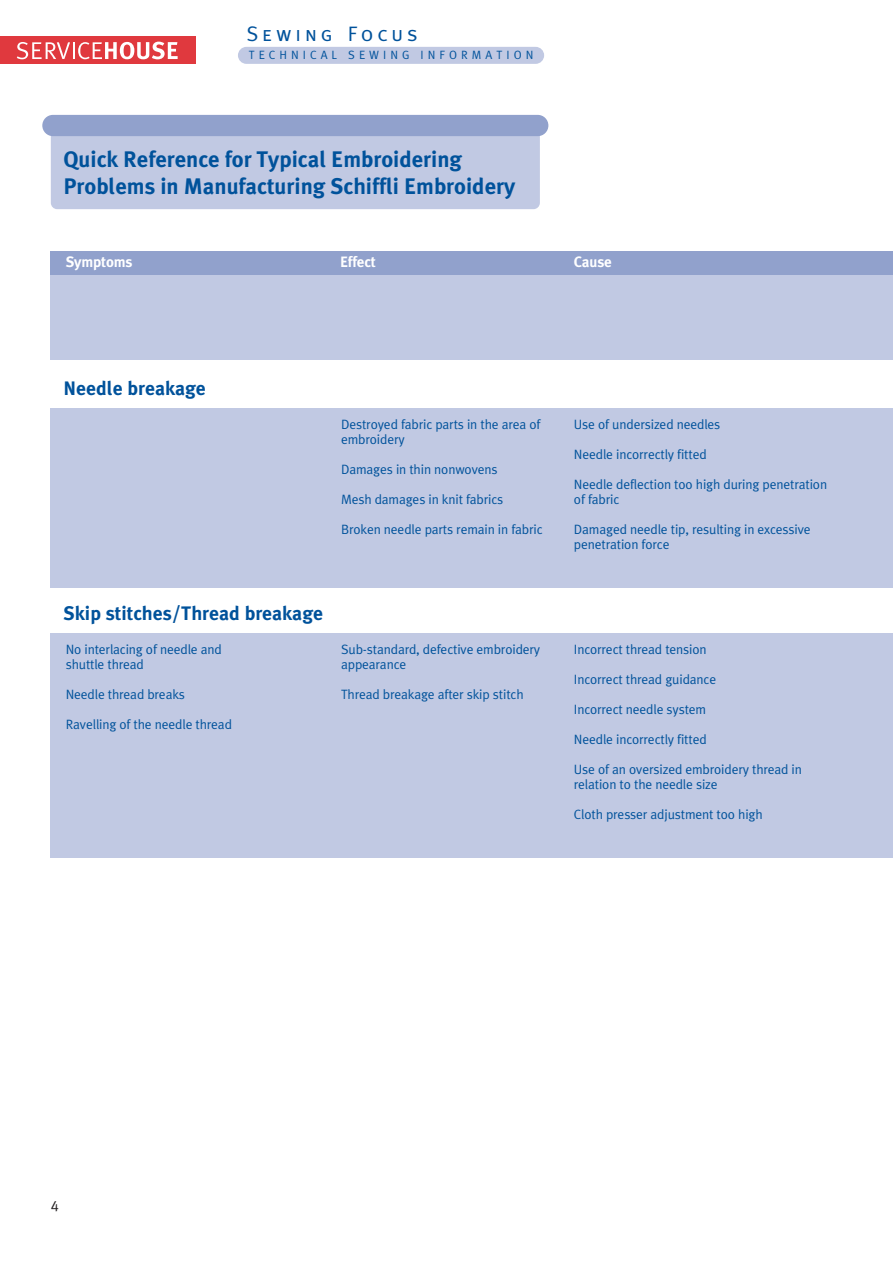
<style>
.page{position:relative;width:893px;height:1263px;background:#fff}
.page>*{position:absolute;margin:0;border:0;box-sizing:border-box;transform-origin:0 0}
.t1{font:700 22.5px/27px "Schmetz";color:#00529b}
.t2{font:21px "Meta Caps";letter-spacing:.185em;color:#00529b}
.t3{font:700 19.5px "Schmetz";color:#00529b}
.t4{font:700 15px "Schmetz";letter-spacing:-.01em;color:#fff}
.t5{font:15px "Schmetz Normal";color:#231f20}
.t6{font:13.5px/15px "Schmetz Normal";letter-spacing:-.01em;color:#00529b}
.t7{font:12px "Schmetz Normal";letter-spacing:.335em;color:#00529b}
</style>
<div class="page">
<div style="left:0;top:36px;width:195px;height:28px;background:#e0393e"></div>
<svg style="left:17px;top:42px;width:161px;height:17px"></svg>
<div style="left:238px;top:47px;width:306px;height:17px;background:#c1c9e3;border-radius:9px"></div>
<div style="left:51px;top:408px;width:842px;height:179px;background:#c1c9e3"></div>
<div style="left:51px;top:633px;width:842px;height:224px;background:#c1c9e3"></div>
<div style="left:51px;top:126px;width:489px;height:83px;background:#c1c9e3;border-radius:6px"></div>
<div style="left:42px;top:115px;width:506px;height:21px;background:#91a1cc;border-radius:11px"></div>
<div style="left:51px;top:274px;width:842px;height:86px;background:#c1c9e3"></div>
<div style="left:51px;top:251px;width:842px;height:23px;background:#91a1cc"></div>
<h2 class="t2" style="left:247px;top:22px;width:172px">Sewing Focus</h2>
<p class="t7" style="left:249px;top:51px;width:286px">TECHNICAL SEWING INFORMATION</p>
<h1 class="t1" style="left:64px;top:147px;width:453px">Quick Reference for Typical Embroidering<br>Problems in Manufacturing Schiffli Embroidery</h1>
<p class="t4" style="left:66px;top:256px;width:68px">Symptoms</p>
<p class="t4" style="left:340px;top:256px;width:37px">Effect</p>
<p class="t4" style="left:574px;top:256px;width:40px">Cause</p>
<h3 class="t3" style="left:64px;top:381px;width:144px">Needle breakage</h3>
<p class="t6" style="left:341px;top:418px;width:201px">Destroyed fabric parts in the area of embroidery</p>
<p class="t6" style="left:341px;top:463px;width:158px">Damages in thin nonwovens</p>
<p class="t6" style="left:341px;top:493px;width:164px">Mesh damages in knit fabrics</p>
<p class="t6" style="left:341px;top:523px;width:203px">Broken needle parts remain in fabric</p>
<h3 class="t3" style="left:64px;top:606px;width:261px">Skip stitches/Thread breakage</h3>
<p class="t6" style="left:66px;top:643px;width:158px">No interlacing of needle and shuttle thread</p>
<p class="t6" style="left:66px;top:688px;width:121px">Needle thread breaks</p>
<p class="t6" style="left:66px;top:718px;width:168px">Ravelling of the needle thread</p>
<p class="t6" style="left:341px;top:643px;width:201px">Sub-standard, defective embroidery appearance</p>
<p class="t6" style="left:341px;top:688px;width:184px">Thread breakage after skip stitch</p>
<p class="t6" style="left:574px;top:418px;width:148px">Use of undersized needles</p>
<p class="t6" style="left:574px;top:448px;width:134px">Needle incorrectly fitted</p>
<p class="t6" style="left:574px;top:478px;width:255px">Needle deflection too high during penetration of fabric</p>
<p class="t6" style="left:574px;top:523px;width:238px">Damaged needle tip, resulting in excessive penetration force</p>
<p class="t6" style="left:574px;top:643px;width:134px">Incorrect thread tension</p>
<p class="t6" style="left:574px;top:673px;width:144px">Incorrect thread guidance</p>
<p class="t6" style="left:574px;top:703px;width:134px">Incorrect needle system</p>
<p class="t6" style="left:574px;top:733px;width:134px">Needle incorrectly fitted</p>
<p class="t6" style="left:574px;top:763px;width:230px">Use of an oversized embroidery thread in relation to the needle size</p>
<p class="t6" style="left:574px;top:808px;width:190px">Cloth presser adjustment too high</p>
<p class="t5" style="left:51px;top:1200px;width:10px">4</p>
</div>
